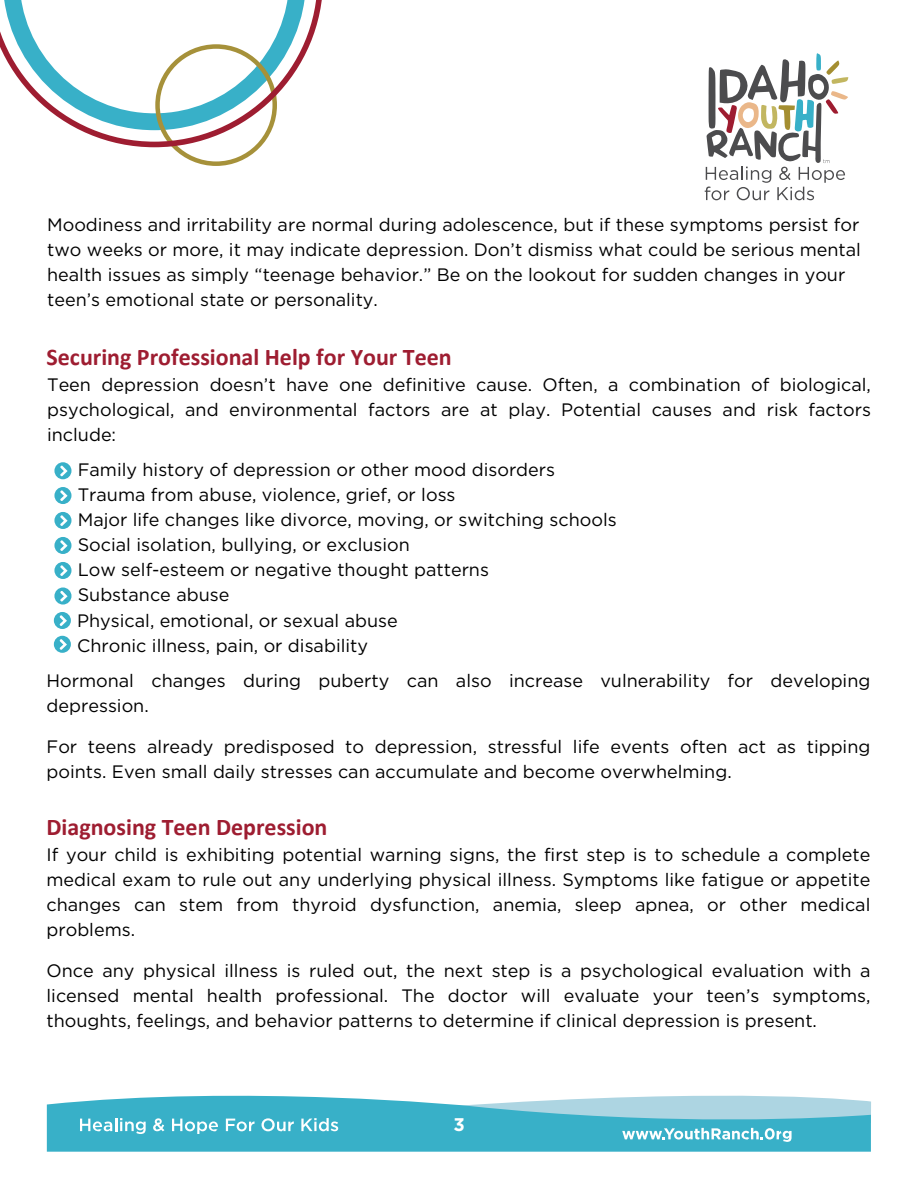
<style>
.page{position:relative;width:918px;height:1188px;background:#fff}
.page>*{position:absolute;margin:0;border:0;box-sizing:border-box;transform-origin:0 0}
.t1{font:700 24px "Calibri";color:#9e1d31}
.t2{font:700 18.3px "Gotham";color:#fff}
.t3{font:18px/25px "Gotham";color:#000;text-align:justify}
</style>
<div class="page">
<svg style="left:705px;top:53px;width:143px;height:147px"></svg>
<svg style="left:146px;top:147px;width:114px;height:19px"></svg>
<svg style="left:0;top:0;width:322px;height:147px"></svg>
<svg style="left:47px;top:1101px;width:824px;height:51px;background:#3eb2c9"></svg>
<svg style="left:80px;top:1095px;width:791px;height:47px;background:#67c1d4"></svg>
<div style="left:54px;top:636px;width:17px;height:17px;background:#38b0c8;border-radius:50%"></div>
<svg style="left:59px;top:639px;width:8px;height:11px"></svg>
<div style="left:54px;top:612px;width:17px;height:17px;background:#38b0c8;border-radius:50%"></div>
<svg style="left:59px;top:615px;width:8px;height:11px"></svg>
<div style="left:54px;top:462px;width:18px;height:17px;background:#38b0c8;border-radius:50%"></div>
<svg style="left:60px;top:465px;width:8px;height:12px"></svg>
<svg style="left:54px;top:562px;width:18px;height:17px"></svg>
<svg style="left:60px;top:565px;width:8px;height:12px"></svg>
<svg style="left:54px;top:512px;width:18px;height:17px"></svg>
<svg style="left:60px;top:515px;width:8px;height:12px"></svg>
<svg style="left:54px;top:587px;width:18px;height:18px"></svg>
<svg style="left:60px;top:590px;width:8px;height:12px"></svg>
<svg style="left:54px;top:537px;width:18px;height:17px"></svg>
<svg style="left:60px;top:540px;width:8px;height:12px"></svg>
<svg style="left:54px;top:487px;width:18px;height:17px"></svg>
<svg style="left:60px;top:490px;width:8px;height:12px"></svg>
<p class="t3" style="left:47px;top:212px;width:815px;text-align:left">Moodiness and irritability are normal during adolescence, but if these symptoms persist for two weeks or more, it may indicate depression. Don’t dismiss what could be serious mental health issues as simply “teenage behavior.” Be on the lookout for sudden changes in your teen’s emotional state or personality.</p>
<p class="t1" style="left:47px;top:347px;width:407px">Securing Professional Help for Your Teen</p>
<p class="t3" style="left:47px;top:372px;width:825px">Teen depression doesn’t have one definitive cause. Often, a combination of biological, psychological, and environmental factors are at play. Potential causes and risk factors include:</p>
<p class="t3" style="left:78px;top:457px;width:479px">Family history of depression or other mood disorders</p>
<p class="t3" style="left:78px;top:482px;width:379px">Trauma from abuse, violence, grief, or loss</p>
<p class="t3" style="left:78px;top:507px;width:541px">Major life changes like divorce, moving, or switching schools</p>
<p class="t3" style="left:78px;top:532px;width:334px">Social isolation, bullying, or exclusion</p>
<p class="t3" style="left:78px;top:557px;width:413px">Low self-esteem or negative thought patterns</p>
<p class="t3" style="left:78px;top:582px;width:153px">Substance abuse</p>
<p class="t3" style="left:77px;top:608px;width:322px">Physical, emotional, or sexual abuse</p>
<p class="t3" style="left:77px;top:633px;width:292px">Chronic illness, pain, or disability</p>
<p class="t3" style="left:47px;top:668px;width:825px">Hormonal changes during puberty can also increase vulnerability for developing depression.</p>
<p class="t3" style="left:47px;top:734px;width:825px">For teens already predisposed to depression, stressful life events often act as tipping points. Even small daily stresses can accumulate and become overwhelming.</p>
<p class="t1" style="left:47px;top:817px;width:282px">Diagnosing Teen Depression</p>
<h1 class="t3" style="left:47px;top:842px;width:825px">If your child is exhibiting potential warning signs, the first step is to schedule a complete medical exam to rule out any underlying physical illness. Symptoms like fatigue or appetite changes can stem from thyroid dysfunction, anemia, sleep apnea, or other medical problems.</h1>
<p class="t3" style="left:47px;top:958px;width:825px">Once any physical illness is ruled out, the next step is a psychological evaluation with a licensed mental health professional. The doctor will evaluate your teen’s symptoms, thoughts, feelings, and behavior patterns to determine if clinical depression is present.</p>
<p class="t2" style="left:453px;top:1113px;width:13px">3</p>
</div>
